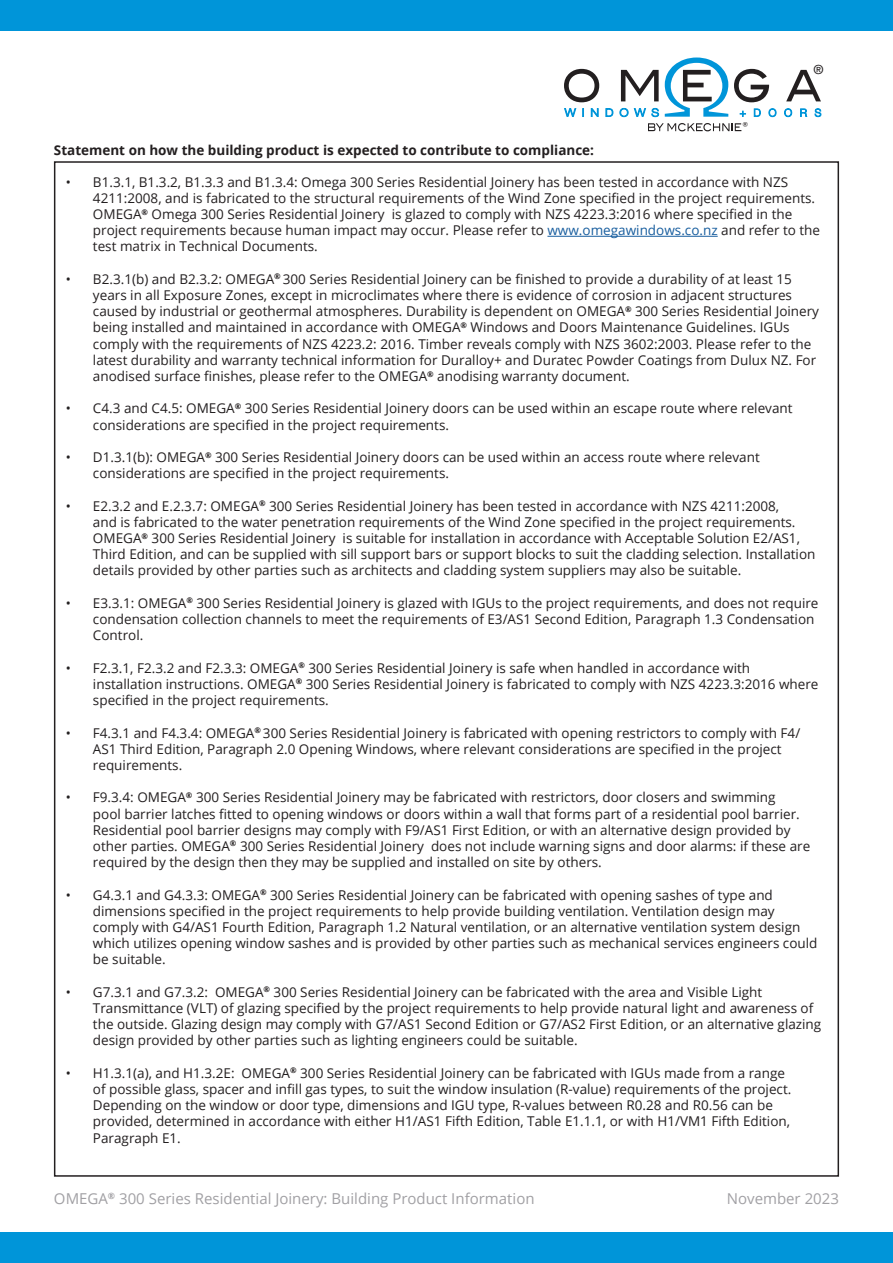
<style>
.page{position:relative;width:893px;height:1263px;background:#fff}
.page>*{position:absolute;margin:0;border:0;box-sizing:border-box;transform-origin:0 0}
.t1{font:500 15.15px "Blair ITC";color:#231f20}
.t2{font:15px "Open Sans";color:#a1a0a4}
.t3{font:13.5px/16.2px "Open Sans";color:#231f20}
.t4{font:700 13.5px "Open Sans";color:#231f20}
.t5{font:500 12.75px "Helvetica Neue LT Com";color:#231f20}
.s1{color:#175d9e}
</style>
<div class="page">
<div style="left:0;top:0;width:893px;height:30px;background:#0095d9"></div>
<div style="left:0;top:1233px;width:893px;height:30px;background:#0095d9"></div>
<svg style="left:564px;top:58px;width:258px;height:73px"></svg>
<hr style="left:547px;top:236px;width:171px;height:1px;background:#175d9e">
<p class="t1" style="left:742px;top:118px;width:7px">®</p>
<p class="t5" style="left:813px;top:62px;width:12px">®</p>
<p class="t4" style="left:54px;top:141px;width:542px">Statement on how the building product is expected to contribute to compliance:</p>
<p class="t3" style="left:93px;top:173px;width:729px;text-indent:-27px">• B1.3.1, B1.3.2, B1.3.3 and B1.3.4: Omega 300 Series Residential Joinery has been tested in accordance with NZS 4211:2008, and is fabricated to the structural requirements of the Wind Zone specified in the project requirements.<br>OMEGA<sup>®</sup> Omega 300 Series Residential Joinery is glazed to comply with NZS 4223.3:2016 where specified in the project requirements because human impact may occur. Please refer to <span class="s1">www.omegawindows.co.nz</span> and refer to the test matrix in Technical Documents.</p>
<p class="t3" style="left:93px;top:270px;width:728px;text-indent:-27px">• B2.3.1(b) and B2.3.2: OMEGA<sup>®</sup> 300 Series Residential Joinery can be finished to provide a durability of at least 15 years in all Exposure Zones, except in microclimates where there is evidence of corrosion in adjacent structures caused by industrial or geothermal atmospheres. Durability is dependent on OMEGA<sup>®</sup> 300 Series Residential Joinery being installed and maintained in accordance with OMEGA<sup>®</sup> Windows and Doors Maintenance Guidelines. IGUs comply with the requirements of NZS 4223.2: 2016. Timber reveals comply with NZS 3602:2003. Please refer to the latest durability and warranty technical information for Duralloy+ and Duratec Powder Coatings from Dulux NZ. For anodised surface finishes, please refer to the OMEGA<sup>®</sup> anodising warranty document.</p>
<p class="t3" style="left:93px;top:400px;width:701px;text-indent:-27px">• C4.3 and C4.5: OMEGA<sup>®</sup> 300 Series Residential Joinery doors can be used within an escape route where relevant considerations are specified in the project requirements.</p>
<p class="t3" style="left:93px;top:449px;width:668px;text-indent:-27px">• D1.3.1(b): OMEGA<sup>®</sup> 300 Series Residential Joinery doors can be used within an access route where relevant considerations are specified in the project requirements.</p>
<p class="t3" style="left:93px;top:497px;width:724px;text-indent:-27px">• E2.3.2 and E.2.3.7: OMEGA<sup>®</sup> 300 Series Residential Joinery has been tested in accordance with NZS 4211:2008,<br>and is fabricated to the water penetration requirements of the Wind Zone specified in the project requirements.<br>OMEGA<sup>®</sup> 300 Series Residential Joinery is suitable for installation in accordance with Acceptable Solution E2/AS1, Third Edition, and can be supplied with sill support bars or support blocks to suit the cladding selection. Installation details provided by other parties such as architects and cladding system suppliers may also be suitable.</p>
<p class="t3" style="left:93px;top:594px;width:727px;text-indent:-27px">• E3.3.1: OMEGA<sup>®</sup> 300 Series Residential Joinery is glazed with IGUs to the project requirements, and does not require condensation collection channels to meet the requirements of E3/AS1 Second Edition, Paragraph 1.3 Condensation<br>Control.</p>
<p class="t3" style="left:93px;top:659px;width:727px;text-indent:-27px">• F2.3.1, F2.3.2 and F2.3.3: OMEGA<sup>®</sup> 300 Series Residential Joinery is safe when handled in accordance with installation instructions. OMEGA<sup>®</sup> 300 Series Residential Joinery is fabricated to comply with NZS 4223.3:2016 where specified in the project requirements.</p>
<p class="t3" style="left:93px;top:724px;width:709px;text-indent:-27px">• F4.3.1 and F4.3.4: OMEGA<sup>®</sup> 300 Series Residential Joinery is fabricated with opening restrictors to comply with F4/<br>AS1 Third Edition, Paragraph 2.0 Opening Windows, where relevant considerations are specified in the project requirements.</p>
<p class="t3" style="left:93px;top:789px;width:719px;text-indent:-27px">• F9.3.4: OMEGA<sup>®</sup> 300 Series Residential Joinery may be fabricated with restrictors, door closers and swimming<br>pool barrier latches fitted to opening windows or doors within a wall that forms part of a residential pool barrier.<br>Residential pool barrier designs may comply with F9/AS1 First Edition, or with an alternative design provided by other parties. OMEGA<sup>®</sup> 300 Series Residential Joinery does not include warning signs and door alarms: if these are required by the design then they may be supplied and installed on site by others.</p>
<p class="t3" style="left:93px;top:886px;width:726px;text-indent:-27px">• G4.3.1 and G4.3.3: OMEGA<sup>®</sup> 300 Series Residential Joinery can be fabricated with opening sashes of type and dimensions specified in the project requirements to help provide building ventilation. Ventilation design may comply with G4/AS1 Fourth Edition, Paragraph 1.2 Natural ventilation, or an alternative ventilation system design which utilizes opening window sashes and is provided by other parties such as mechanical services engineers could be suitable.</p>
<p class="t3" style="left:93px;top:983px;width:730px;text-indent:-27px">• G7.3.1 and G7.3.2: OMEGA<sup>®</sup> 300 Series Residential Joinery can be fabricated with the area and Visible Light Transmittance (VLT) of glazing specified by the project requirements to help provide natural light and awareness of the outside. Glazing design may comply with G7/AS1 Second Edition or G7/AS2 First Edition, or an alternative glazing design provided by other parties such as lighting engineers could be suitable.</p>
<p class="t3" style="left:93px;top:1064px;width:700px;text-indent:-27px">• H1.3.1(a), and H1.3.2E: OMEGA<sup>®</sup> 300 Series Residential Joinery can be fabricated with IGUs made from a range of possible glass, spacer and infill gas types, to suit the window insulation (R-value) requirements of the project.<br>Depending on the window or door type, dimensions and IGU type, R-values between R0.28 and R0.56 can be provided, determined in accordance with either H1/AS1 Fifth Edition, Table E1.1.1, or with H1/VM1 Fifth Edition, Paragraph E1.</p>
<p class="t2" style="left:54px;top:1188px;width:482px">OMEGA<sup>®</sup> 300 Series Residential Joinery: Building Product Information</p>
<p class="t2" style="left:727px;top:1188px;width:114px">November 2023</p>
</div>
